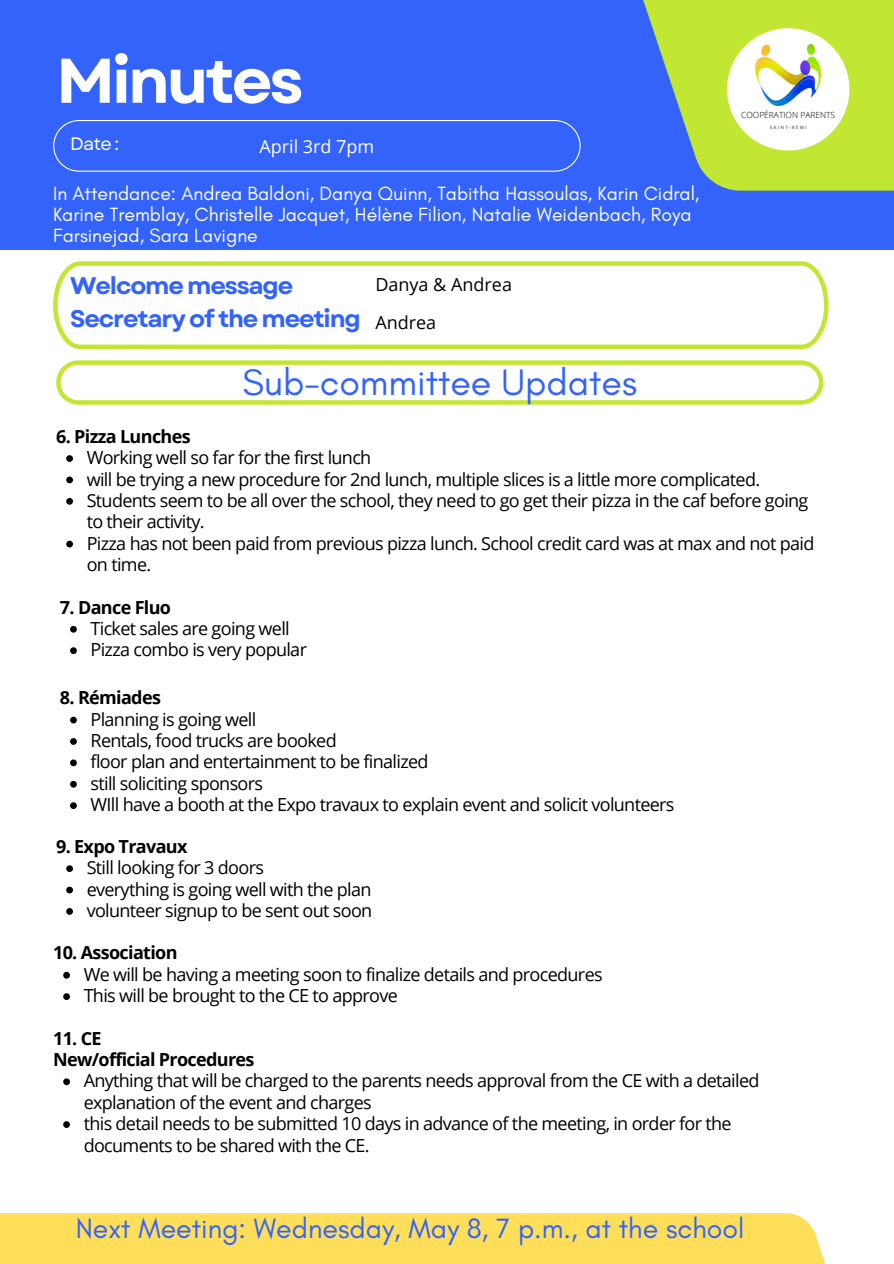
<style>
.page{position:relative;width:894px;height:1264px;background:#fff}
.page>*{position:absolute;margin:0;border:0;box-sizing:border-box;transform-origin:0 0}
.t1{font:700 63px "Garet";letter-spacing:-.05em;color:#fff}
.t2{font:37.5px "Glacial Indifference";color:#3463fb}
.t3{font:28.5px "Glacial Indifference";color:#3463fb}
.t4{font:700 24px/32.7px "Garet";letter-spacing:-.05em;color:#3463fb}
.t5{font:19.5px/21.3px "Glacial Indifference";color:#fff}
.t6{font:18px/21.3px "Open Sans";letter-spacing:-.035em;color:#000}
.t7{font:700 18px/21.3px "Open Sans";letter-spacing:-.035em;color:#000}
.t8{font:18px "Open Sans";color:#000}
.t9{font:18px "Open Sans";color:#fff}
.t10{font:18px "Garet";color:#fff}
.t11{font:300 8.4px "Open Sans";color:#000}
.t12{font:700 4.5px "Open Sans";letter-spacing:.27em;color:#797979}
</style>
<div class="page">
<div style="left:0;top:0;width:893px;height:250px;background:#3463fb"></div>
<svg style="left:53px;top:120px;width:527px;height:52px"></svg>
<svg style="left:643px;top:0;width:250px;height:191px;fill:#c1e733"></svg>
<svg style="left:53px;top:261px;width:775px;height:88px"></svg>
<div style="left:0;top:1213px;width:835px;height:50px;background:#ffde59"></div>
<div style="left:726px;top:28px;width:123px;height:122px;background:#fff;border-radius:50%"></div>
<img style="left:755px;top:44px;width:65px;height:62px">
<svg style="left:56px;top:360px;width:767px;height:44px"></svg>
<svg style="left:66px;top:455px;width:7px;height:7px"></svg>
<svg style="left:66px;top:476px;width:7px;height:7px"></svg>
<svg style="left:66px;top:498px;width:7px;height:6px"></svg>
<svg style="left:66px;top:540px;width:7px;height:7px"></svg>
<svg style="left:70px;top:626px;width:7px;height:6px"></svg>
<svg style="left:70px;top:647px;width:7px;height:7px"></svg>
<svg style="left:70px;top:716px;width:7px;height:7px"></svg>
<svg style="left:70px;top:738px;width:7px;height:6px"></svg>
<svg style="left:70px;top:759px;width:7px;height:7px"></svg>
<svg style="left:70px;top:780px;width:7px;height:7px"></svg>
<svg style="left:70px;top:802px;width:7px;height:7px"></svg>
<svg style="left:66px;top:865px;width:7px;height:7px"></svg>
<svg style="left:66px;top:886px;width:7px;height:7px"></svg>
<svg style="left:66px;top:908px;width:7px;height:6px"></svg>
<svg style="left:63px;top:971px;width:7px;height:7px"></svg>
<svg style="left:63px;top:993px;width:7px;height:7px"></svg>
<svg style="left:63px;top:1078px;width:7px;height:7px"></svg>
<svg style="left:63px;top:1121px;width:7px;height:6px"></svg>
<h1 class="t1" style="left:56px;top:35px;width:249px">Minutes</h1>
<p class="t10" style="left:70px;top:131px;width:50px">Date :</p>
<p class="t9" style="left:259px;top:133px;width:116px">April 3rd 7pm</p>
<p class="t5" style="left:53px;top:182px;width:647px">In Attendance: Andrea Baldoni, Danya Quinn, Tabitha Hassoulas, Karin Cidral,<br>Karine Tremblay, Christelle Jacquet, Hélène Filion, Natalie Weidenbach, Roya<br>Farsinejad, Sara Lavigne</p>
<p class="t4" style="left:70px;top:270px;width:292px">Welcome message<br>Secretary of the meeting</p>
<p class="t8" style="left:375px;top:271px;width:138px">Danya &amp; Andrea</p>
<h4 class="t6" style="left:375px;top:311px;width:62px">Andrea</h4>
<p class="t2" style="left:242px;top:359px;width:396px">Sub-committee Updates</p>
<p class="t11" style="left:741px;top:109px;width:96px">COOPÉRATION PARENTS</p>
<p class="t12" style="left:769px;top:124px;width:38px">SAINT-RÉMI</p>
<p class="t7" style="left:56px;top:425px;width:136px">6. Pizza Lunches</p>
<p class="t6" style="left:87px;top:446px;width:286px">Working well so far for the first lunch</p>
<h2 class="t6" style="left:87px;top:468px;width:674px">will be trying a new procedure for 2nd lunch, multiple slices is a little more complicated.</h2>
<h5 class="t6" style="left:87px;top:489px;width:723px">Students seem to be all over the school, they need to go get their pizza in the caf before going to their activity.</h5>
<p class="t6" style="left:87px;top:532px;width:729px">Pizza has not been paid from previous pizza lunch. School credit card was at max and not paid on time.</p>
<p class="t7" style="left:60px;top:596px;width:113px">7. Dance Fluo</p>
<h5 class="t6" style="left:90px;top:617px;width:201px">Ticket sales are going well</h5>
<p class="t6" style="left:90px;top:638px;width:218px">Pizza combo is very popular</p>
<p class="t7" style="left:60px;top:686px;width:102px">8. Rémiades</p>
<h5 class="t6" style="left:90px;top:708px;width:167px">Planning is going well</h5>
<p class="t6" style="left:90px;top:729px;width:247px">Rentals, food trucks are booked</p>
<p class="t6" style="left:90px;top:750px;width:339px">floor plan and entertainment to be finalized</p>
<p class="t6" style="left:90px;top:772px;width:174px">still soliciting sponsors</p>
<p class="t6" style="left:90px;top:793px;width:585px">WIll have a booth at the Expo travaux to explain event and solicit volunteers</p>
<p class="t7" style="left:56px;top:835px;width:133px">9. Expo Travaux</p>
<h5 class="t6" style="left:87px;top:856px;width:179px">Still looking for 3 doors</h5>
<p class="t6" style="left:87px;top:878px;width:286px">everything is going well with the plan</p>
<p class="t6" style="left:87px;top:899px;width:287px">volunteer signup to be sent out soon</p>
<p class="t7" style="left:53px;top:941px;width:126px">10. Association</p>
<h5 class="t6" style="left:84px;top:963px;width:520px">We will be having a meeting soon to finalize details and procedures</h5>
<p class="t6" style="left:84px;top:984px;width:315px">This will be brought to the CE to approve</p>
<p class="t7" style="left:53px;top:1027px;width:203px">11. CE<br>New/official Procedures</p>
<h5 class="t6" style="left:84px;top:1069px;width:677px">Anything that will be charged to the parents needs approval from the CE with a detailed explanation of the event and charges</h5>
<p class="t6" style="left:84px;top:1112px;width:649px">this detail needs to be submitted 10 days in advance of the meeting, in order for the documents to be shared with the CE.</p>
<p class="t3" style="left:76px;top:1211px;width:670px">Next Meeting: Wednesday, May 8, 7 p.m., at the school</p>
</div>
